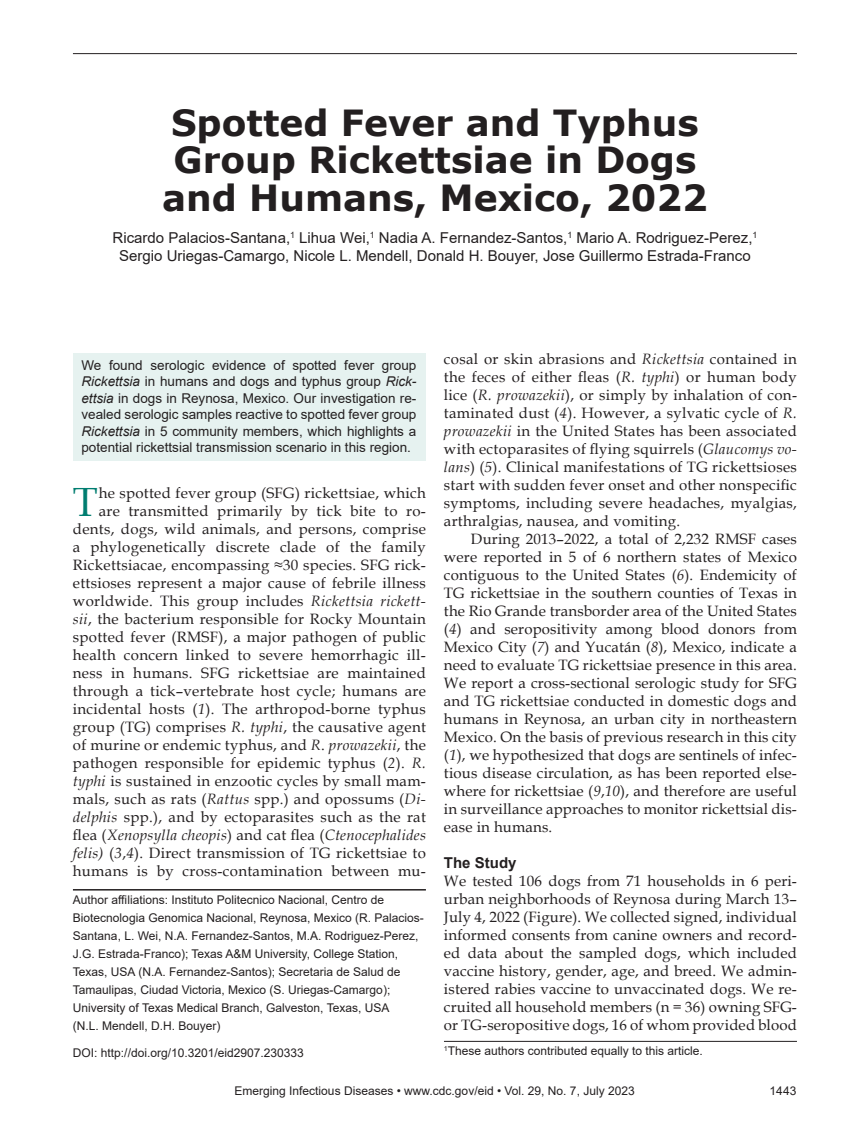
<style>
.page{position:relative;width:851px;height:1134px;background:#fff}
.page>*{position:absolute;margin:0;border:0;box-sizing:border-box;transform-origin:0 0}
.t1{font:40.8px "Book Antiqua";color:#007d70}
.t2{font:700 36px/37.5px "Verdana";color:#231f20;text-align:center}
.t3{font:15px/18px "Book Antiqua";letter-spacing:.02em;color:#231f20;text-align:justify}
.t4{font:15px/18px "Arial";color:#231f20;text-align:center}
.t5{font:700 15px "Arial";color:#231f20}
.t6{font:13.5px/16.5px "Arial";color:#231f20;text-align:justify}
.t7{font:12px/18px "Arial";color:#231f20}
.s1{font-style:italic}
</style>
<div class="page">
<hr style="left:73px;top:53px;width:723px;height:1px;background:#231f20">
<hr style="left:73px;top:889px;width:353px;height:2px;background:#231f20">
<div style="left:72px;top:353px;width:353px;height:108px;background:#e6f2f0"></div>
<hr style="left:444px;top:1041px;width:353px;height:1px;background:#231f20">
<h2 class="t2" style="left:162px;top:103px;width:547px">Spotted Fever and Typhus<br>Group Rickettsiae in Dogs and Humans, Mexico, 2022</h2>
<p class="t4" style="left:112px;top:229px;width:646px">Ricardo Palacios-Santana,<sup>1</sup> Lihua Wei,<sup>1</sup> Nadia A. Fernandez-Santos,<sup>1</sup> Mario A. Rodriguez-Perez,<sup>1<br></sup>Sergio Uriegas-Camargo, Nicole L. Mendell, Donald H. Bouyer, Jose Guillermo Estrada-Franco</p>
<p class="t3" style="left:444px;top:350px;width:354px">cosal or skin abrasions and <span class="s1">Rickettsia</span> contained in the feces of either fleas (<span class="s1">R. typhi</span>) or human body lice (<span class="s1">R. prowazekii</span>), or simply by inhalation of con&shy;taminated dust (<span class="s1">4</span>). However, a sylvatic cycle of <span class="s1">R. prowazekii</span> in the United States has been associated with ectoparasites of flying squirrels (<span class="s1">Glaucomys vo&shy;lans</span>) (<span class="s1">5</span>). Clinical manifestations of TG rickettsioses start with sudden fever onset and other nonspecific symptoms, including severe headaches, myalgias, arthralgias, nausea, and vomiting.</p>
<p class="t3" style="left:444px;top:530px;width:354px;text-indent:27px">During 2013–2022, a total of 2,232 RMSF cases were reported in 5 of 6 northern states of Mexico contiguous to the United States (<span class="s1">6</span>). Endemicity of TG rickettsiae in the southern counties of Texas in the Rio Grande transborder area of the United States (<span class="s1">4</span>) and seropositivity among blood donors from Mexico City (<span class="s1">7</span>) and Yucatán (<span class="s1">8</span>), Mexico, indicate a need to evaluate TG rickettsiae presence in this area.<br>We report a cross-sectional serologic study for SFG and TG rickettsiae conducted in domestic dogs and humans in Reynosa, an urban city in northeastern Mexico. On the basis of previous research in this city (<span class="s1">1</span>), we hypothesized that dogs are sentinels of infec&shy;tious disease circulation, as has been reported else&shy;where for rickettsiae (<span class="s1">9</span>,<span class="s1">10</span>), and therefore are useful in surveillance approaches to monitor rickettsial dis&shy;ease in humans.</p>
<p class="t5" style="left:444px;top:852px;width:74px">The Study</p>
<p class="t3" style="left:444px;top:872px;width:354px">We tested 106 dogs from 71 households in 6 peri&shy;urban neighborhoods of Reynosa during March 13– July 4, 2022 (Figure). We collected signed, individual informed consents from canine owners and record&shy;ed data about the sampled dogs, which included vaccine history, gender, age, and breed. We admin&shy;istered rabies vaccine to unvaccinated dogs. We re&shy;cruited all household members (n = 36) owning SFG&shy;or TG-seropositive dogs, 16 of whom provided blood</p>
<p class="t6" style="left:81px;top:357px;width:336px">We found serologic evidence of spotted fever group <span class="s1">Rickettsia</span> in humans and dogs and typhus group <span class="s1">Rick&shy;ettsia</span> in dogs in Reynosa, Mexico. Our investigation re&shy;vealed serologic samples reactive to spotted fever group <span class="s1">Rickettsia</span> in 5 community members, which highlights a potential rickettsial transmission scenario in this region.</p>
<p class="t3" style="left:73px;top:484px;width:354px;text-align:right">he spotted fever group (SFG) rickettsiae, which<br>are transmitted primarily by tick bite to ro&shy;dents, dogs, wild animals, and persons, comprise a phylogenetically discrete clade of the family Rickettsiacae, encompassing ≈30 species. SFG rick&shy;ettsioses represent a major cause of febrile illness worldwide. This group includes <span class="s1">Rickettsia rickett&shy;sii</span>, the bacterium responsible for Rocky Mountain spotted fever (RMSF), a major pathogen of public health concern linked to severe hemorrhagic ill&shy;ness in humans. SFG rickettsiae are maintained through a tick–vertebrate host cycle; humans are incidental hosts (<span class="s1">1</span>). The arthropod-borne typhus group (TG) comprises <span class="s1">R. typhi</span>, the causative agent of murine or endemic typhus, and <span class="s1">R</span>. <span class="s1">prowazekii</span>, the pathogen responsible for epidemic typhus (<span class="s1">2</span>). <span class="s1">R. typhi</span> is sustained in enzootic cycles by small mam&shy;mals, such as rats (<span class="s1">Rattus</span> spp.) and opossums (<span class="s1">Di&shy;delphis</span> spp.), and by ectoparasites such as the rat flea (<span class="s1">Xenopsylla cheopis</span>) and cat flea (<span class="s1">Ctenocephalides felis)</span> (<span class="s1">3</span>,<span class="s1">4</span>). Direct transmission of TG rickettsiae to humans is by cross-contamination between mu-</p>
<h1 class="t1" style="left:73px;top:474px;width:26px">T</h1>
<p class="t7" style="left:73px;top:891px;width:352px">Author affiliations: Instituto Politecnico Nacional, Centro de Biotecnologia Genomica Nacional, Reynosa, Mexico (R. Palacios-Santana, L. Wei, N.A. Fernandez-Santos, M.A. Rodriguez-Perez, J.G. Estrada-Franco); Texas A&amp;M University, College Station, Texas, USA (N.A. Fernandez-Santos); Secretaria de Salud de Tamaulipas, Ciudad Victoria, Mexico (S. Uriegas-Camargo); University of Texas Medical Branch, Galveston, Texas, USA<br>(N.L. Mendell, D.H. Bouyer)</p>
<p class="t7" style="left:73px;top:1044px;width:232px">DOI: http://doi.org/10.3201/eid2907.230333</p>
<p class="t7" style="left:444px;top:1042px;width:260px"><sup>1</sup>These authors contributed equally to this article.</p>
<p class="t7" style="left:234px;top:1082px;width:401px">Emerging Infectious Diseases • www.cdc.gov/eid • Vol. 29, No. 7, July 2023</p>
<p class="t7" style="left:769px;top:1082px;width:28px">1443</p>
</div>
